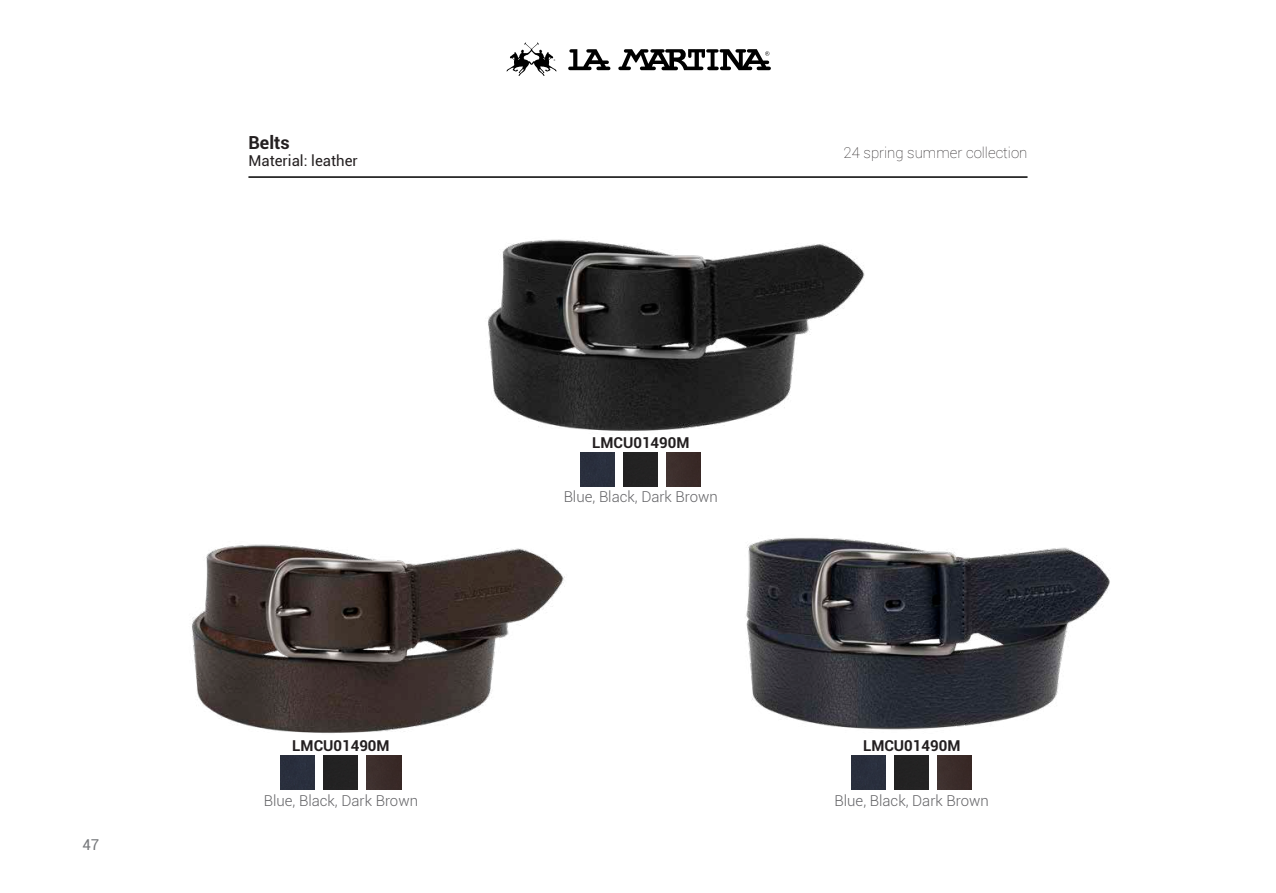
<style>
.page{position:relative;width:1276px;height:893px;background:#fff}
.page>*{position:absolute;margin:0;border:0;box-sizing:border-box;transform-origin:0 0}
.t1{font:700 18px "Roboto";color:#231f20}
.t2{font:300 15px "Roboto";color:#636366}
.t3{font:700 15px "Roboto";color:#231f20}
.t4{font:100 15px "Roboto";color:#231f20}
.t5{font:15px "Roboto";color:#231f20}
.t6{font:15px "Roboto";color:#76787b}
</style>
<div class="page">
<svg style="left:506px;top:43px;width:51px;height:33px"></svg>
<svg style="left:568px;top:49px;width:42px;height:21px"></svg>
<svg style="left:618px;top:49px;width:153px;height:21px"></svg>
<hr style="left:248px;top:176px;width:779px;height:2px;background:#000">
<img style="left:488px;top:239px;width:377px;height:192px">
<img style="left:746px;top:537px;width:364px;height:193px">
<img style="left:192px;top:544px;width:373px;height:189px">
<img style="left:624px;top:452px;width:34px;height:34px">
<img style="left:667px;top:452px;width:34px;height:34px">
<img style="left:581px;top:452px;width:34px;height:34px">
<img style="left:324px;top:756px;width:34px;height:34px">
<img style="left:367px;top:756px;width:34px;height:34px">
<img style="left:281px;top:756px;width:34px;height:34px">
<img style="left:894px;top:756px;width:34px;height:34px">
<img style="left:937px;top:756px;width:34px;height:34px">
<img style="left:851px;top:756px;width:34px;height:34px">
<p class="t6" style="left:82px;top:834px;width:18px">47</p>
<p class="t1" style="left:248px;top:130px;width:43px">Belts</p>
<p class="t5" style="left:248px;top:150px;width:111px">Material: leather</p>
<p class="t3" style="left:292px;top:735px;width:99px">LMCU01490M</p>
<p class="t2" style="left:264px;top:790px;width:156px">Blue, Black, Dark Brown</p>
<p class="t3" style="left:592px;top:432px;width:99px">LMCU01490M</p>
<p class="t2" style="left:564px;top:486px;width:156px">Blue, Black, Dark Brown</p>
<p class="t4" style="left:843px;top:142px;width:185px">24 spring summer collection</p>
<p class="t3" style="left:863px;top:735px;width:99px">LMCU01490M</p>
<p class="t2" style="left:834px;top:790px;width:156px">Blue, Black, Dark Brown</p>
</div>
